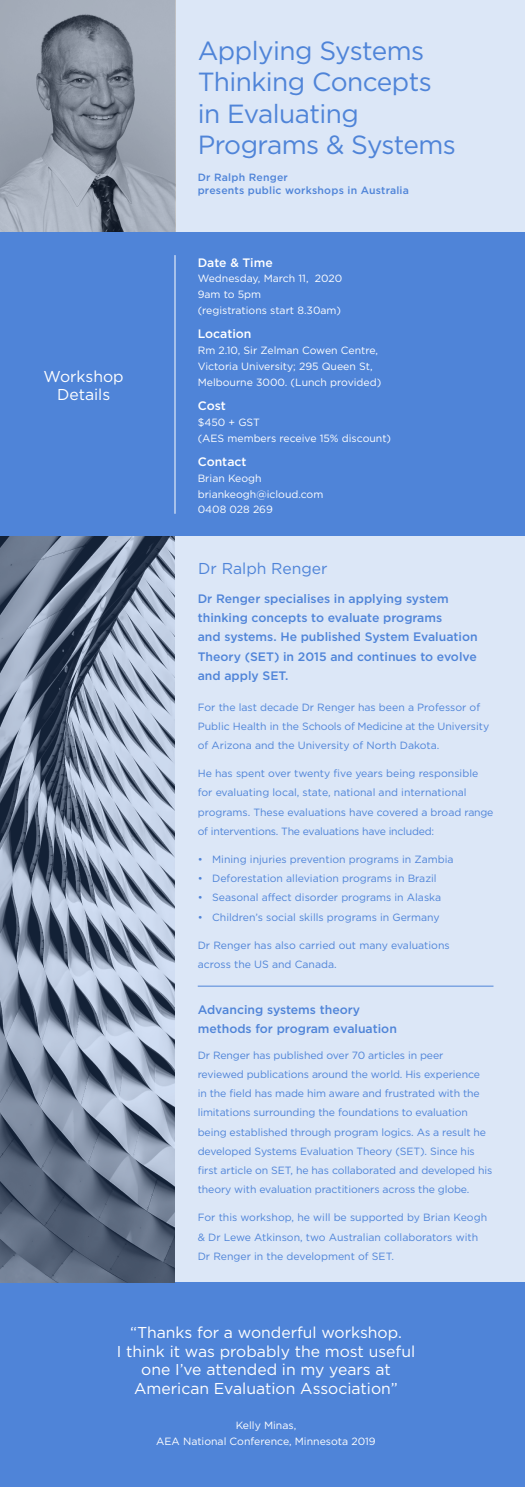
<style>
.page{position:relative;width:525px;height:1487px;background:#fff}
.page>*{position:absolute;margin:0;border:0;box-sizing:border-box;transform-origin:0 0}
.t1{font:26.25px/31.5px "Gotham";letter-spacing:-.02em;color:#4f84d8}
.t2{font:15.75px/18.9px "Gotham";color:#fff;text-align:center}
.t3{font:15.75px "Gotham";color:#4f84d8}
.t4{font:500 12.25px/19.2px "Gotham";color:#4f84d8}
.t5{font:500 12.25px "Gotham";color:#fff}
.t6{font:10.5px/19.2px "Gotham";letter-spacing:-.01em;color:#4f84d8}
.t7{font:10.5px/15.8px "Gotham";color:#fff}
.t8{font:500 10.5px/12.6px "Gotham";letter-spacing:.02em;color:#4f84d8}
</style>
<div class="page">
<div style="left:0;top:232px;width:525px;height:304px;background:#4f84d8"></div>
<div style="left:0;top:1282px;width:525px;height:205px;background:#4f84d8"></div>
<div style="left:0;top:536px;width:525px;height:746px;background:#dce7f7"></div>
<div style="left:0;top:0;width:525px;height:232px;background:#dce7f7"></div>
<img style="left:0;top:0;width:175px;height:232px">
<hr style="left:198px;top:986px;width:296px;height:1px;background:#4f84d8">
<img style="left:0;top:536px;width:175px;height:746px">
<hr style="left:175px;top:255px;width:1px;height:259px;background:#fff">
<h2 class="t2" style="left:44px;top:366px;width:82px">Workshop<br>Details</h2>
<h1 class="t1" style="left:198px;top:34px;width:260px">Applying Systems<br>Thinking Concepts in Evaluating<br>Programs &amp; Systems</h1>
<p class="t8" style="left:198px;top:171px;width:213px">Dr Ralph Renger<br>presents public workshops in Australia</p>
<p class="t5" style="left:198px;top:255px;width:77px">Date &amp; Time</p>
<p class="t7" style="left:198px;top:270px;width:146px">Wednesday, March 11, 2020<br>9am to 5pm<br>(registrations start 8.30am)</p>
<p class="t5" style="left:198px;top:327px;width:55px">Location</p>
<p class="t7" style="left:198px;top:342px;width:185px">Rm 2.10, Sir Zelman Cowen Centre,<br>Victoria University; 295 Queen St,<br>Melbourne 3000. (Lunch provided)</p>
<p class="t5" style="left:198px;top:399px;width:29px">Cost</p>
<p class="t7" style="left:198px;top:414px;width:195px">$450 + GST<br>(AES members receive 15% discount)</p>
<p class="t5" style="left:198px;top:455px;width:50px">Contact</p>
<p class="t7" style="left:198px;top:470px;width:127px">Brian Keogh briankeogh@icloud.com<br>0408 028 269</p>
<h2 class="t3" style="left:198px;top:560px;width:131px">Dr Ralph Renger</h2>
<p class="t4" style="left:198px;top:588px;width:281px">Dr Renger specialises in applying system thinking concepts to evaluate programs<br>and systems. He published System Evaluation Theory (SET) in 2015 and continues to evolve and apply SET.</p>
<p class="t6" style="left:198px;top:697px;width:293px">For the last decade Dr Renger has been a Professor of<br>Public Health in the Schools of Medicine at the University of Arizona and the University of North Dakota.</p>
<p class="t6" style="left:198px;top:763px;width:297px">He has spent over twenty five years being responsible for evaluating local, state, national and international programs. These evaluations have covered a broad range of interventions. The evaluations have included:</p>
<p class="t6" style="left:198px;top:849px;width:257px">• Mining injuries prevention programs in Zambia</p>
<p class="t6" style="left:198px;top:868px;width:240px">• Deforestation alleviation programs in Brazil</p>
<p class="t6" style="left:198px;top:888px;width:245px">• Seasonal affect disorder programs in Alaska</p>
<p class="t6" style="left:198px;top:907px;width:244px">• Children’s social skills programs in Germany</p>
<p class="t6" style="left:198px;top:935px;width:254px">Dr Renger has also carried out many evaluations across the US and Canada.</p>
<p class="t4" style="left:198px;top:999px;width:201px">Advancing systems theory methods for program evaluation</p>
<p class="t6" style="left:198px;top:1045px;width:296px">Dr Renger has published over 70 articles in peer<br>reviewed publications around the world. His experience<br>in the field has made him aware and frustrated with the limitations surrounding the foundations to evaluation being established through program logics. As a result he developed Systems Evaluation Theory (SET). Since his first article on SET, he has collaborated and developed his theory with evaluation practitioners across the globe.</p>
<p class="t6" style="left:198px;top:1208px;width:291px">For this workshop, he will be supported by Brian Keogh &amp; Dr Lewe Atkinson, two Australian collaborators with<br>Dr Renger in the development of SET.</p>
<h2 class="t2" style="left:117px;top:1322px;width:300px">“Thanks for a wonderful workshop.<br>I think it was probably the most useful one I’ve attended in my years at American Evaluation Association”</h2>
<p class="t7" style="left:156px;top:1417px;width:221px;text-align:center">Kelly Minas,<br>AEA National Conference, Minnesota 2019</p>
</div>
